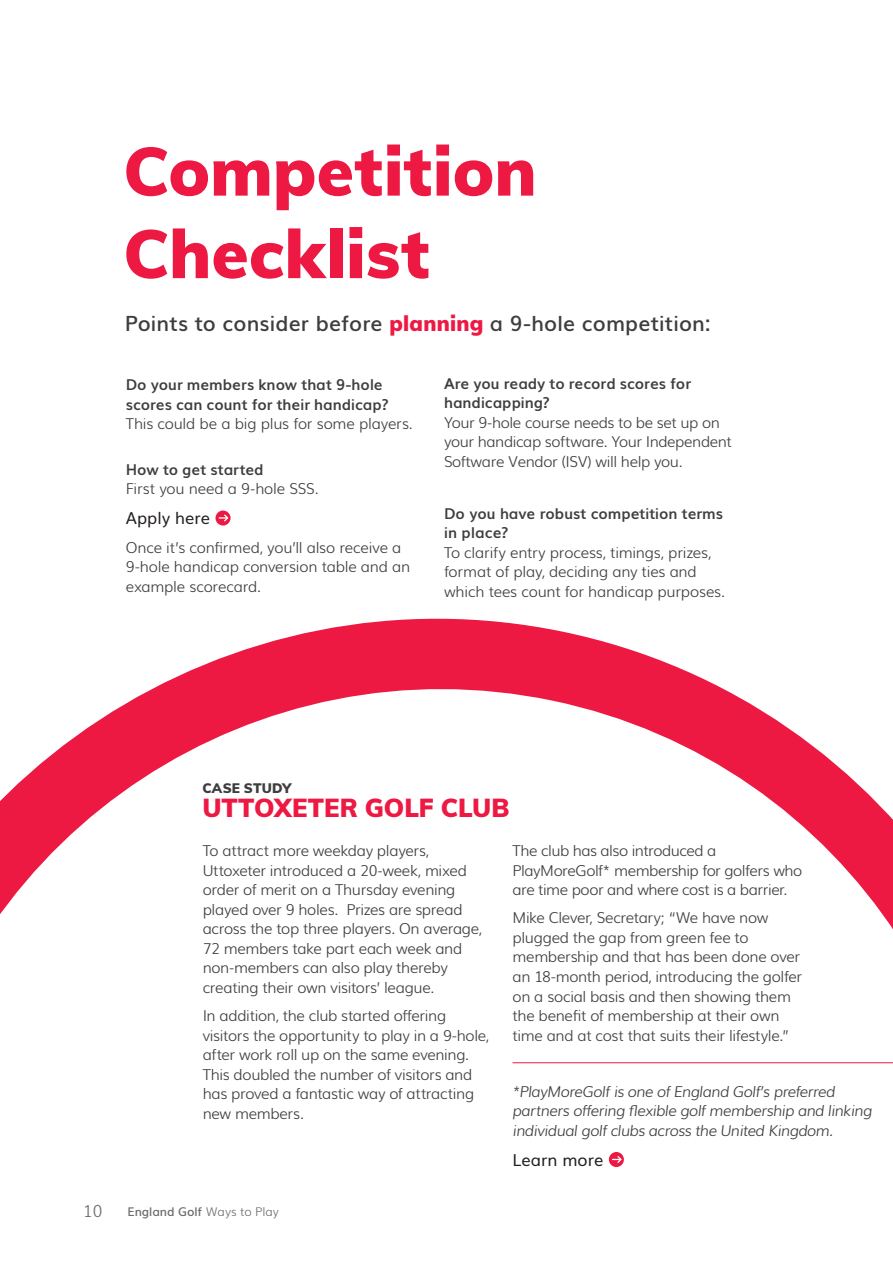
<style>
.page{position:relative;width:893px;height:1263px;background:#fff}
.page>*{position:absolute;margin:0;border:0;box-sizing:border-box;transform-origin:0 0}
.Body_Copy{font:900 67.5px/82.5px "Muli";letter-spacing:.005em;color:#ed1943}
.Body_Copy-2{font:900 25.5px "Muli";letter-spacing:-.005em;color:#ed1943}
.t1{font:600 21px "Muli";letter-spacing:.01em;color:#3e3e3f}
.t2{font:16.5px "Muli";color:#231f20}
.t3{font:300 16.5px "Muli";color:#6c6d70}
.Body_Copy-3{font:300 15px/19.5px "Muli";letter-spacing:-.025em;color:#3e3e3f}
.Body_Copy-4{font:italic 300 15px/19.5px "Muli";letter-spacing:-.035em;color:#3e3e3f}
.t4{font:700 15px/19.5px "Muli";letter-spacing:.005em;color:#3e3e3f}
.Body_Copy-5{font:900 13.5px "Muli";letter-spacing:.01em;color:#3e3e3f}
.t5{font:600 12px "Muli";color:#6c6d70}
.s1{font-weight:900;color:#ed1943}
.s2{font-weight:300}
.s3{font-weight:700}
</style>
<div class="page">
<svg style="left:281px;top:618px;width:313px;height:21px;fill:#ed1943"></svg>
<svg style="left:0;top:639px;width:893px;height:528px"></svg>
<hr style="left:513px;top:1062px;width:380px;height:1px;background:#ed1943">
<svg style="left:215px;top:510px;width:16px;height:15px"></svg>
<svg style="left:219px;top:513px;width:10px;height:10px"></svg>
<svg style="left:609px;top:1152px;width:15px;height:15px"></svg>
<svg style="left:613px;top:1155px;width:10px;height:9px"></svg>
<p class="Body_Copy" style="left:123px;top:127px;width:415px">Competition<br>Checklist</p>
<p class="t1" style="left:125px;top:306px;width:587px">Points to consider before <span class="s1">planning</span> a 9-hole competition:</p>
<p class="t4" style="left:126px;top:374px;width:289px">Do your members know that 9-hole scores can count for their handicap?<br><span class="s2">This could be a big plus for some players.</span></p>
<p class="t4" style="left:126px;top:459px;width:139px">How to get started</p>
<p class="Body_Copy-3" style="left:126px;top:478px;width:194px">First you need a 9-hole SSS.</p>
<p class="t2" style="left:126px;top:505px;width:86px">Apply here</p>
<p class="Body_Copy-3" style="left:126px;top:536px;width:286px">Once it’s confirmed, you’ll also receive a<br>9-hole handicap conversion table and an example scorecard.</p>
<p class="Body_Copy-3" style="left:444px;top:373px;width:289px"><span class="s3">Are you ready to record scores for handicapping?<br></span>Your 9-hole course needs to be set up on your handicap software. Your Independent Software Vendor (ISV) will help you.</p>
<p class="Body_Copy-3" style="left:444px;top:502px;width:283px"><span class="s3">Do you have robust</span> <span class="s3">competition</span> <span class="s3">terms in place?<br></span>To clarify entry process, timings, prizes, format of play, deciding any ties and which tees count for handicap purposes.</p>
<p class="Body_Copy-5" style="left:202px;top:778px;width:91px">CASE STUDY</p>
<p class="Body_Copy-2" style="left:202px;top:788px;width:309px">UTTOXETER GOLF CLUB</p>
<p class="Body_Copy-3" style="left:203px;top:840px;width:281px">To attract more weekday players, Uttoxeter introduced a 20-week, mixed order of merit on a Thursday evening played over 9 holes. Prizes are spread across the top three players. On average, 72 members take part each week and non-members can also play thereby creating their own visitors’ league.</p>
<p class="Body_Copy-3" style="left:203px;top:1005px;width:288px">In addition, the club started offering visitors the opportunity to play in a 9-hole, after work roll up on the same evening.<br>This doubled the number of visitors and has proved a fantastic way of attracting new members.</p>
<p class="t3" style="left:83px;top:1197px;width:21px">10</p>
<p class="t5" style="left:128px;top:1202px;width:153px">England Golf <span class="s2">Ways to Play</span></p>
<p class="Body_Copy-3" style="left:513px;top:840px;width:291px">The club has also introduced a<br>PlayMoreGolf* membership for golfers who are time poor and where cost is a barrier.</p>
<p class="Body_Copy-3" style="left:513px;top:907px;width:291px">Mike Clever, Secretary; “We have now plugged the gap from green fee to membership and that has been done over an 18-month period, introducing the golfer on a social basis and then showing them the benefit of membership at their own time and at cost that suits their lifestyle.”</p>
<p class="Body_Copy-4" style="left:513px;top:1080px;width:361px">*PlayMoreGolf is one of England Golf’s preferred partners offering flexible golf membership and linking individual golf clubs across the United Kingdom.</p>
<p class="t2" style="left:513px;top:1146px;width:93px">Learn more</p>
</div>
